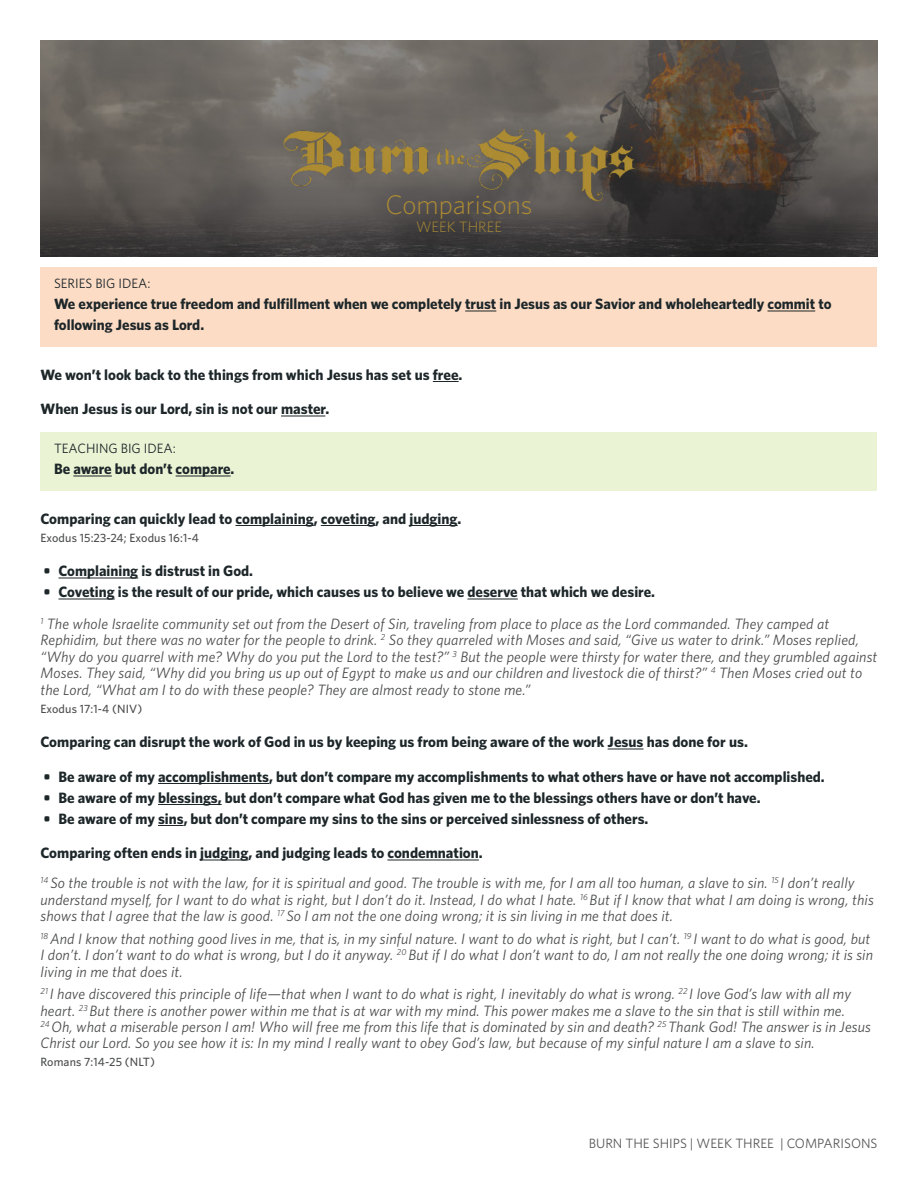
<style>
.page{position:relative;width:918px;height:1188px;background:#fff}
.page>*{position:absolute;margin:0;border:0;box-sizing:border-box;transform-origin:0 0}
.t1{font:300 27px "Whitney HTF";color:#ad8c33}
.Scripture_Left_Last{font:italic 15px/16.5px "Whitney HTF";letter-spacing:.01em;color:#4b4c4d}
.Scripture_Left{font:italic 15px/16.5px "Whitney HTF";letter-spacing:.01em;color:#4b4c4d}
.Series_Big_Idea{font:700 15px/21px "Whitney HTF";color:#1d2629}
.Fillin_Bold_-pad_top{font:700 15px "Whitney HTF";color:#1d2629}
.Fillin_Bold{font:700 15px "Whitney HTF";color:#1d2629}
.Teaching_Big_Idea{font:700 15px "Whitney HTF";color:#1d2629}
.t2{font:15px "Whitney HTF Light SC";color:#ad8c33}
.t3{font:13.5px "Whitney HTF";color:#57585a}
.Teaching_Big_Idea_He{font:13.5px "Whitney HTF";color:#1d2629}
.Series_Big_Idea_Head{font:13.5px "Whitney HTF";color:#1d2629}
.Scripture_Reference{font:500 12px "Whitney HTF";letter-spacing:.01em;color:#4b4c4d}
</style>
<div class="page">
<img style="left:40px;top:40px;width:838px;height:216px">
<div style="left:40px;top:267px;width:838px;height:23px;background:#fddcc5"></div>
<div style="left:40px;top:282px;width:838px;height:64px;background:#fddcc5"></div>
<hr style="left:465px;top:311px;width:31px;height:1px;background:#1d2629">
<hr style="left:767px;top:311px;width:48px;height:1px;background:#1d2629">
<svg style="left:433px;top:381px;width:26px;height:1px"></svg>
<hr style="left:281px;top:416px;width:44px;height:1px;background:#1d2629">
<div style="left:40px;top:432px;width:838px;height:23px;background:#eaf3d4"></div>
<div style="left:40px;top:447px;width:838px;height:43px;background:#eaf3d4"></div>
<hr style="left:73px;top:476px;width:39px;height:1px;background:#1d2629">
<hr style="left:176px;top:476px;width:55px;height:1px;background:#1d2629">
<hr style="left:235px;top:525px;width:79px;height:1px;background:#1d2629">
<hr style="left:321px;top:525px;width:55px;height:1px;background:#1d2629">
<hr style="left:409px;top:525px;width:49px;height:1px;background:#1d2629">
<hr style="left:58px;top:578px;width:80px;height:1px;background:#1d2629">
<hr style="left:58px;top:599px;width:57px;height:1px;background:#1d2629">
<hr style="left:467px;top:599px;width:51px;height:1px;background:#1d2629">
<hr style="left:608px;top:749px;width:36px;height:1px;background:#1d2629">
<hr style="left:158px;top:783px;width:111px;height:1px;background:#1d2629">
<hr style="left:158px;top:804px;width:64px;height:1px;background:#1d2629">
<svg style="left:158px;top:825px;width:26px;height:1px"></svg>
<hr style="left:200px;top:860px;width:48px;height:1px;background:#1d2629">
<hr style="left:387px;top:860px;width:92px;height:1px;background:#1d2629">
<h1 class="t1" style="left:386px;top:189px;width:148px">Comparisons</h1>
<p class="t2" style="left:416px;top:218px;width:87px">WEEK THREE</p>
<p class="Series_Big_Idea_Head" style="left:54px;top:275px;width:98px">SERIES BIG IDEA:</p>
<p class="Series_Big_Idea" style="left:54px;top:293px;width:779px">We experience true freedom and fulfillment when we completely trust in Jesus as our Savior and wholeheartedly commit to following Jesus as Lord.</p>
<p class="Fillin_Bold_-pad_top" style="left:40px;top:365px;width:424px">We won’t look back to the things from which Jesus has set us free.</p>
<p class="Fillin_Bold" style="left:40px;top:400px;width:290px">When Jesus is our Lord, sin is not our master.</p>
<p class="Teaching_Big_Idea_He" style="left:54px;top:440px;width:123px">TEACHING BIG IDEA:</p>
<p class="Teaching_Big_Idea" style="left:54px;top:460px;width:182px">Be aware but don’t compare.</p>
<p class="Fillin_Bold_-pad_top" style="left:40px;top:509px;width:423px">Comparing can quickly lead to complaining, coveting, and judging.</p>
<p class="Scripture_Reference" style="left:40px;top:530px;width:160px">Exodus 15:23-24; Exodus 16:1-4</p>
<p class="Series_Big_Idea" style="left:44px;top:560px;width:211px">• Complaining is distrust in God.</p>
<p class="Series_Big_Idea" style="left:44px;top:581px;width:613px">• Coveting is the result of our pride, which causes us to believe we deserve that which we desire.</p>
<p class="Scripture_Left_Last" style="left:40px;top:615px;width:838px"><sup>1</sup> The whole Israelite community set out from the Desert of Sin, traveling from place to place as the Lord commanded. They camped at Rephidim, but there was no water for the people to drink. <sup>2</sup> So they quarreled with Moses and said, “Give us water to drink.” Moses replied, “Why do you quarrel with me? Why do you put the Lord to the test?” <sup>3</sup> But the people were thirsty for water there, and they grumbled against Moses. They said, “Why did you bring us up out of Egypt to make us and our children and livestock die of thirst?” <sup>4</sup> Then Moses cried out to the Lord, “What am I to do with these people? They are almost ready to stone me.”</p>
<p class="Scripture_Reference" style="left:40px;top:701px;width:103px">Exodus 17:1-4 (NIV)</p>
<p class="Fillin_Bold" style="left:40px;top:733px;width:709px">Comparing can disrupt the work of God in us by keeping us from being aware of the work Jesus has done for us.</p>
<p class="Series_Big_Idea" style="left:44px;top:765px;width:783px">• Be aware of my accomplishments, but don’t compare my accomplishments to what others have or have not accomplished.</p>
<p class="Series_Big_Idea" style="left:44px;top:786px;width:719px">• Be aware of my blessings, but don’t compare what God has given me to the blessings others have or don’t have.</p>
<p class="Series_Big_Idea" style="left:44px;top:807px;width:606px">• Be aware of my sins, but don’t compare my sins to the sins or perceived sinlessness of others.</p>
<p class="Fillin_Bold_-pad_top" style="left:40px;top:844px;width:444px">Comparing often ends in judging, and judging leads to condemnation.</p>
<p class="Scripture_Left" style="left:40px;top:874px;width:835px"><sup>14</sup> So the trouble is not with the law, for it is spiritual and good. The trouble is with me, for I am all too human, a slave to sin. <sup>15</sup> I don’t really understand myself, for I want to do what is right, but I don’t do it. Instead, I do what I hate. <sup>16</sup> But if I know that what I am doing is wrong, this shows that I agree that the law is good. <sup>17</sup> So I am not the one doing wrong; it is sin living in me that does it.</p>
<p class="Scripture_Left" style="left:40px;top:930px;width:834px"><sup>18</sup> And I know that nothing good lives in me, that is, in my sinful nature. I want to do what is right, but I can’t. <sup>19</sup> I want to do what is good, but<br>I don’t. I don’t want to do what is wrong, but I do it anyway. <sup>20</sup> But if I do what I don’t want to do, I am not really the one doing wrong; it is sin living in me that does it.</p>
<p class="Scripture_Left_Last" style="left:40px;top:985px;width:832px"><sup>21</sup> I have discovered this principle of life—that when I want to do what is right, I inevitably do what is wrong. <sup>22</sup> I love God’s law with all my heart. <sup>23</sup> But there is another power within me that is at war with my mind. This power makes me a slave to the sin that is still within me.<br><sup>24</sup> Oh, what a miserable person I am! Who will free me from this life that is dominated by sin and death? <sup>25</sup> Thank God! The answer is in Jesus Christ our Lord. So you see how it is: In my mind I really want to obey God’s law, but because of my sinful nature I am a slave to sin.</p>
<p class="Scripture_Reference" style="left:40px;top:1055px;width:116px">Romans 7:14-25 (NLT)</p>
<p class="t3" style="left:589px;top:1135px;width:290px">BURN THE SHIPS | WEEK THREE | COMPARISONS</p>
</div>
